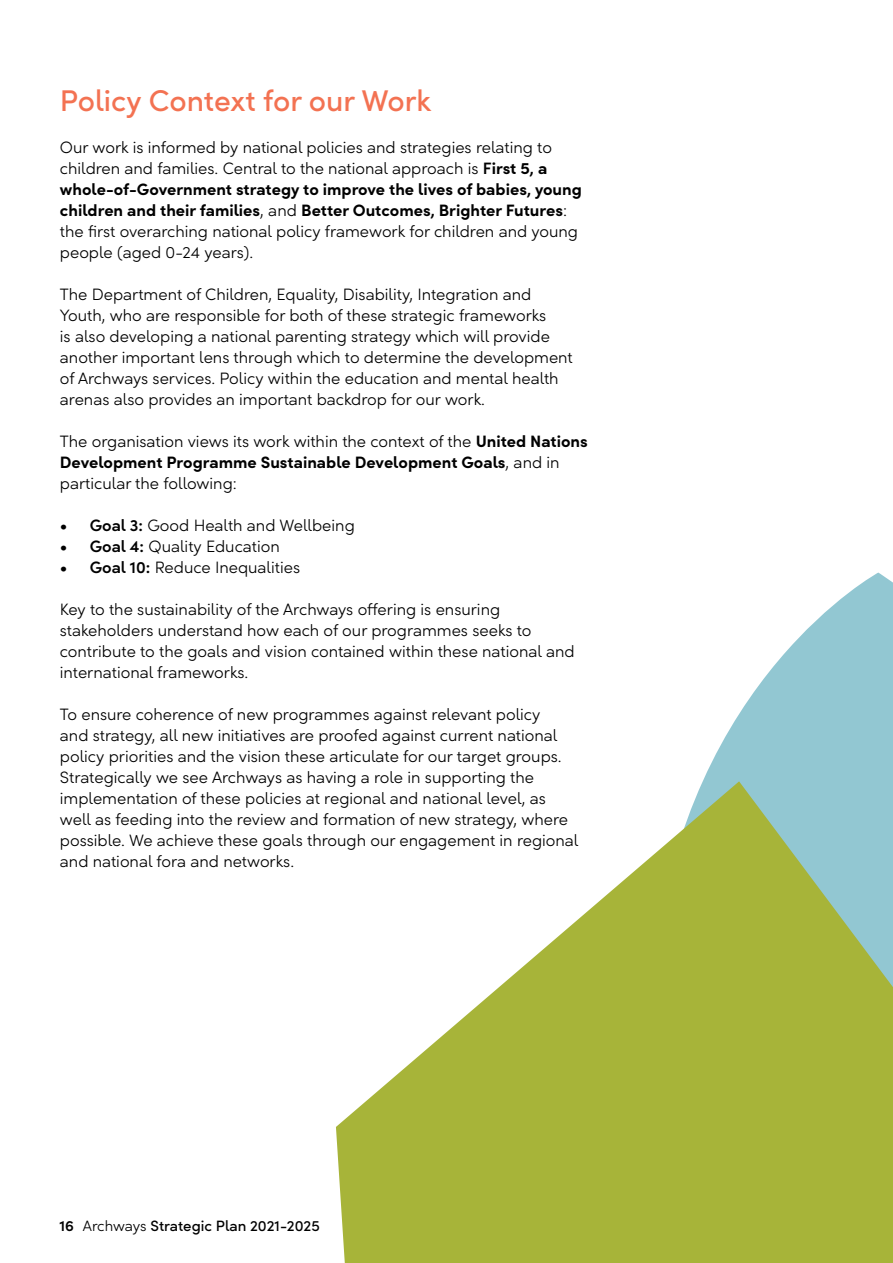
<style>
.page{position:relative;width:893px;height:1263px;background:#fff}
.page>*{position:absolute;margin:0;border:0;box-sizing:border-box;transform-origin:0 0}
.Sub_Heading_Contents{font:500 30px "Sofia Pro";color:#f37252}
.t1{font:300 16.5px/21px "Sofia Pro";color:#000}
.t2{font:500 15px "Sofia Pro";color:#000}
.t3{font:600 15px "Sofia Pro";color:#000}
.s1{font-weight:600}
.s2{font-weight:700}
.s3{font-weight:300}
</style>
<div class="page">
<svg style="left:703px;top:572px;width:190px;height:209px;fill:#92c7d2"></svg>
<svg style="left:336px;top:781px;width:557px;height:482px;fill:#a7b439"></svg>
<p class="Sub_Heading_Contents" style="left:60px;top:78px;width:373px">Policy Context for our Work</p>
<p class="t1" style="left:60px;top:136px;width:524px">Our work is informed by national policies and strategies relating to children and families. Central to the national approach is <span class="s1">F</span><span class="s2">irst 5, a whole-of-Government strategy to improve the lives of babies, young children and their families</span>, and <span class="s2">Better Outcomes, Brighter Futures</span>: the first overarching national policy framework for children and young people (aged 0-24 years).</p>
<p class="t1" style="left:60px;top:283px;width:514px">The Department of Children, Equality, Disability, Integration and Youth, who are responsible for both of these strategic frameworks<br>is also developing a national parenting strategy which will provide another important lens through which to determine the development of Archways services. Policy within the education and mental health arenas also provides an important backdrop for our work.</p>
<p class="t1" style="left:60px;top:430px;width:529px">The organisation views its work within the context of the <span class="s2">United Nations<br>Development Programme Sustainable Development Goals</span>, and in particular the following:</p>
<p class="t1" style="left:60px;top:514px;width:296px"><span class="s1">• Goal 3:</span> Good Health and Wellbeing</p>
<p class="t1" style="left:60px;top:535px;width:221px"><span class="s1">• Goal 4:</span> Quality Education</p>
<p class="t1" style="left:60px;top:556px;width:242px"><span class="s1">• Goal 10:</span> Reduce Inequalities</p>
<p class="t1" style="left:60px;top:598px;width:516px">Key to the sustainability of the Archways offering is ensuring stakeholders understand how each of our programmes seeks to contribute to the goals and vision contained within these national and international frameworks.</p>
<p class="t1" style="left:60px;top:703px;width:520px">To ensure coherence of new programmes against relevant policy<br>and strategy, all new initiatives are proofed against current national policy priorities and the vision these articulate for our target groups.<br>Strategically we see Archways as having a role in supporting the implementation of these policies at regional and national level, as well as feeding into the review and formation of new strategy, where possible. We achieve these goals through our engagement in regional and national fora and networks.</p>
<p class="t3" style="left:60px;top:1214px;width:16px">16</p>
<p class="t2" style="left:83px;top:1214px;width:238px"><span class="s3">Archways</span> Strategic Plan 2021-2025</p>
</div>
